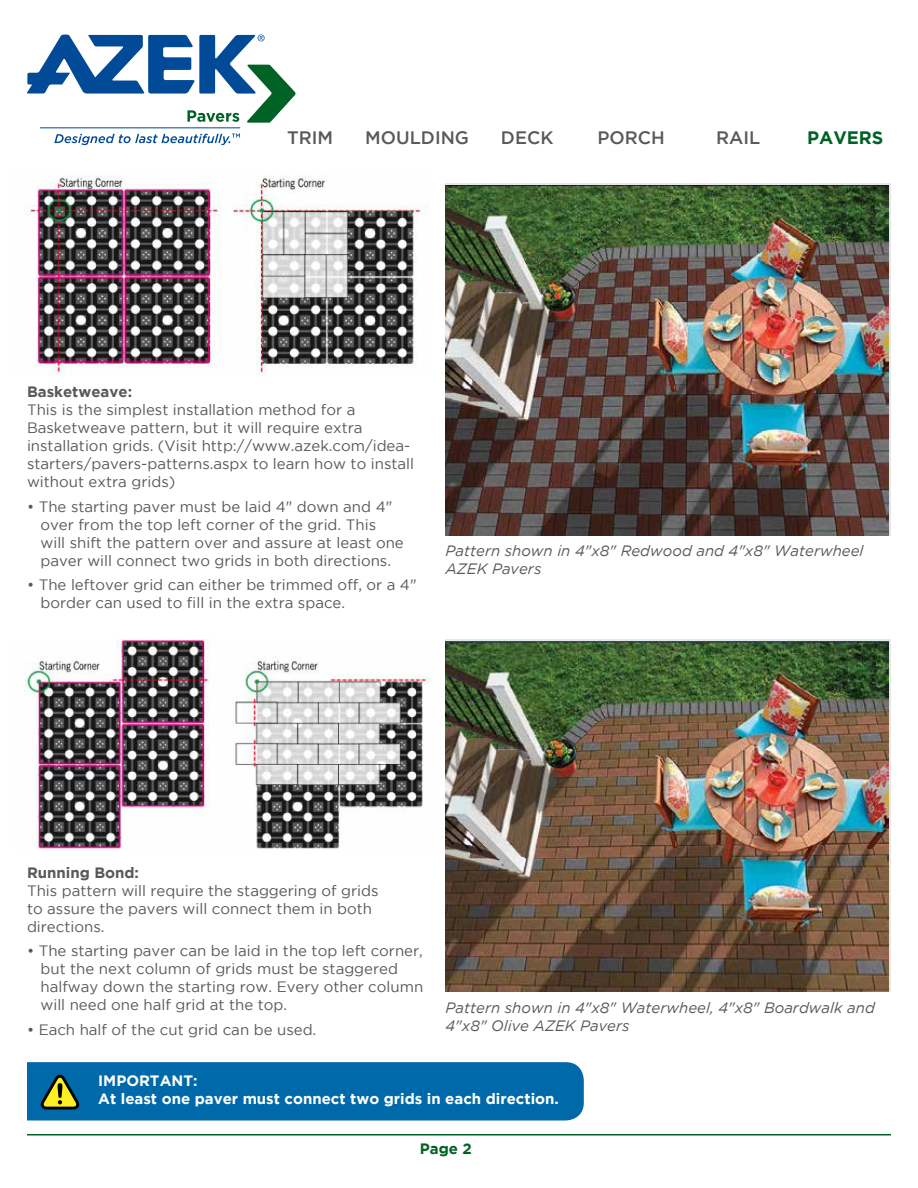
<style>
.page{position:relative;width:918px;height:1188px;background:#fff}
.page>*{position:absolute;margin:0;border:0;box-sizing:border-box;transform-origin:0 0}
.t1{font:500 18px "Gotham";color:#58595b}
.t2{font:700 18px "Gotham";color:#006325}
.t3{font:15px/18px "Gotham";color:#58595b}
.t4{font:italic 15px/18px "Gotham";color:#58595b}
.t5{font:700 15px/18px "Gotham";color:#fff}
.t6{font:700 15px "Gotham";color:#58595b}
.t7{font:700 15px "Gotham";color:#006325}
</style>
<div class="page">
<hr style="left:27px;top:1134px;width:864px;height:1px;background:#006325">
<img style="left:446px;top:186px;width:442px;height:350px">
<hr style="left:40px;top:127px;width:200px;height:1px;background:#004a97">
<svg style="left:54px;top:134px;width:186px;height:11px"></svg>
<svg style="left:27px;top:34px;width:269px;height:89px"></svg>
<img style="left:25px;top:176px;width:403px;height:200px">
<img style="left:24px;top:640px;width:404px;height:210px">
<img style="left:446px;top:641px;width:443px;height:351px">
<div style="left:27px;top:1062px;width:557px;height:58px;background:#0069aa"></div>
<p class="t1" style="left:287px;top:128px;width:48px">TRIM</p>
<p class="t1" style="left:365px;top:128px;width:105px">MOULDING</p>
<p class="t1" style="left:501px;top:128px;width:54px">DECK</p>
<p class="t1" style="left:598px;top:128px;width:69px">PORCH</p>
<p class="t1" style="left:716px;top:128px;width:46px">RAIL</p>
<p class="t2" style="left:807px;top:131px;width:78px">PAVERS</p>
<p class="t6" style="left:27px;top:386px;width:107px">Basketweave:</p>
<p class="t3" style="left:27px;top:401px;width:389px">This is the simplest installation method for a Basketweave pattern, but it will require extra installation grids. (Visit http://www.azek.com/idea&shy;starters/pavers-patterns.aspx to learn how to install without extra grids)</p>
<p class="t3" style="left:40px;top:498px;width:365px;text-indent:-14px">• The starting paver must be laid 4" down and 4" over from the top left corner of the grid. This will shift the pattern over and assure at least one paver will connect two grids in both directions.</p>
<p class="t3" style="left:40px;top:576px;width:378px;text-indent:-14px">• The leftover grid can either be trimmed off, or a 4" border can used to fill in the extra space.</p>
<p class="t4" style="left:446px;top:543px;width:420px">Pattern shown in 4"x8" Redwood and 4"x8" Waterwheel<br>AZEK Pavers</p>
<p class="t6" style="left:27px;top:867px;width:114px">Running Bond:</p>
<p class="t3" style="left:27px;top:882px;width:353px">This pattern will require the staggering of grids to assure the pavers will connect them in both directions.</p>
<p class="t3" style="left:40px;top:942px;width:384px;text-indent:-14px">• The starting paver can be laid in the top left corner, but the next column of grids must be staggered halfway down the starting row. Every other column will need one half grid at the top.</p>
<p class="t3" style="left:27px;top:1021px;width:291px">• Each half of the cut grid can be used.</p>
<p class="t5" style="left:98px;top:1073px;width:462px">IMPORTANT:<br>At least one paver must connect two grids in each direction.</p>
<p class="t4" style="left:446px;top:999px;width:431px">Pattern shown in 4"x8" Waterwheel, 4"x8" Boardwalk and<br>4"x8" Olive AZEK Pavers</p>
<p class="t7" style="left:420px;top:1143px;width:54px">Page 2</p>
</div>
